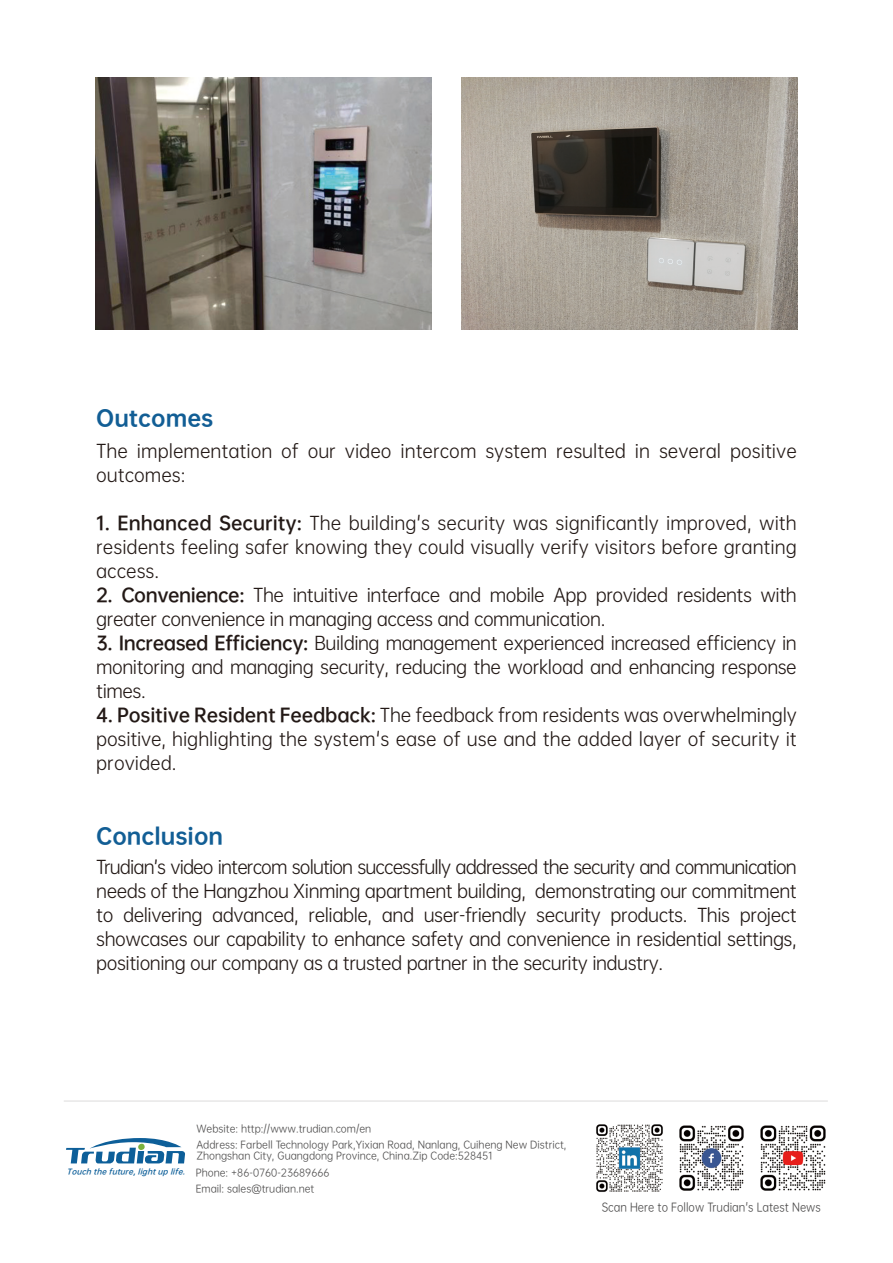
<style>
.page{position:relative;width:893px;height:1263px;background:#fff}
.page>*{position:absolute;margin:0;border:0;box-sizing:border-box;transform-origin:0 0}
.t1{font:21px "OPPO Sans H";color:#125e95}
.t2{font:18px/24px "OPPO Sans R";letter-spacing:-.025em;color:#231916;text-align:justify}
.t3{font:18px/24px "OPPO Sans R";color:#231916}
.t4{font:11.4px "OPPO Sans R";color:#4a4949;scale:.94 1}
.t5{font:10.05px/10.6px "OPPO Sans R";color:#4a4949}
.t6{font:italic 7.35px "OPPO Sans B";color:#0d5f99}
.s1{font-family:"OPPO Sans B"}
</style>
<div class="page">
<img style="left:461px;top:77px;width:336px;height:252px">
<img style="left:96px;top:77px;width:336px;height:252px">
<svg style="left:66px;top:1138px;width:119px;height:25px"></svg>
<div style="left:138px;top:1144px;width:7px;height:6px;background:#7ab13d;border-radius:50%"></div>
<hr style="left:64px;top:1101px;width:764px;height:1px;background:#dcdbdb">
<img style="left:596px;top:1124px;width:67px;height:68px">
<img style="left:679px;top:1125px;width:65px;height:66px">
<img style="left:760px;top:1125px;width:66px;height:66px">
<p class="t1" style="left:96px;top:399px;width:119px">Outcomes</p>
<p class="t3" style="left:96px;top:438px;width:702px">The implementation of our video intercom system resulted in several positive outcomes:</p>
<p class="t2" style="left:96px;top:510px;width:702px"><span class="s1">1. Enhanced Security:</span> The building's security was significantly improved, with residents feeling safer knowing they could visually verify visitors before granting access.</p>
<p class="t2" style="left:96px;top:582px;width:702px"><span class="s1">2. Convenience:</span> The intuitive interface and mobile App provided residents with greater convenience in managing access and communication.</p>
<p class="t2" style="left:96px;top:630px;width:702px"><span class="s1">3. Increased Efficiency:</span> Building management experienced increased efficiency in monitoring and managing security, reducing the workload and enhancing response times.</p>
<p class="t2" style="left:96px;top:702px;width:702px"><span class="s1">4. Positive Resident Feedback:</span> The feedback from residents was overwhelmingly positive, highlighting the system's ease of use and the added layer of security it provided.</p>
<p class="t1" style="left:96px;top:818px;width:128px">Conclusion</p>
<p class="t2" style="left:96px;top:854px;width:702px">Trudian’s video intercom solution successfully addressed the security and communication needs of the Hangzhou Xinming apartment building, demonstrating our commitment to delivering advanced, reliable, and user-friendly security products. This project showcases our capability to enhance safety and convenience in residential settings, positioning our company as a trusted partner in the security industry.</p>
<p class="t5" style="left:196px;top:1123px;width:176px">Website: http://www.trudian.com/en</p>
<p class="t6" style="left:67px;top:1165px;width:123px">Touchthefuture,lightuplife.</p>
<p class="t5" style="left:196px;top:1139px;width:372px">Address: Farbell Technology Park,Yixian Road, Nanlang, Cuiheng New District,<br>Zhongshan City, Guangdong Province, China.Zip Code:528451</p>
<p class="t5" style="left:196px;top:1166px;width:135px">Phone: +86-0760-23689666</p>
<p class="t5" style="left:196px;top:1183px;width:120px">Email: sales@trudian.net</p>
<p class="t4" style="left:602px;top:1198px;width:235px">Scan Here to Follow Trudian's Latest News</p>
</div>
